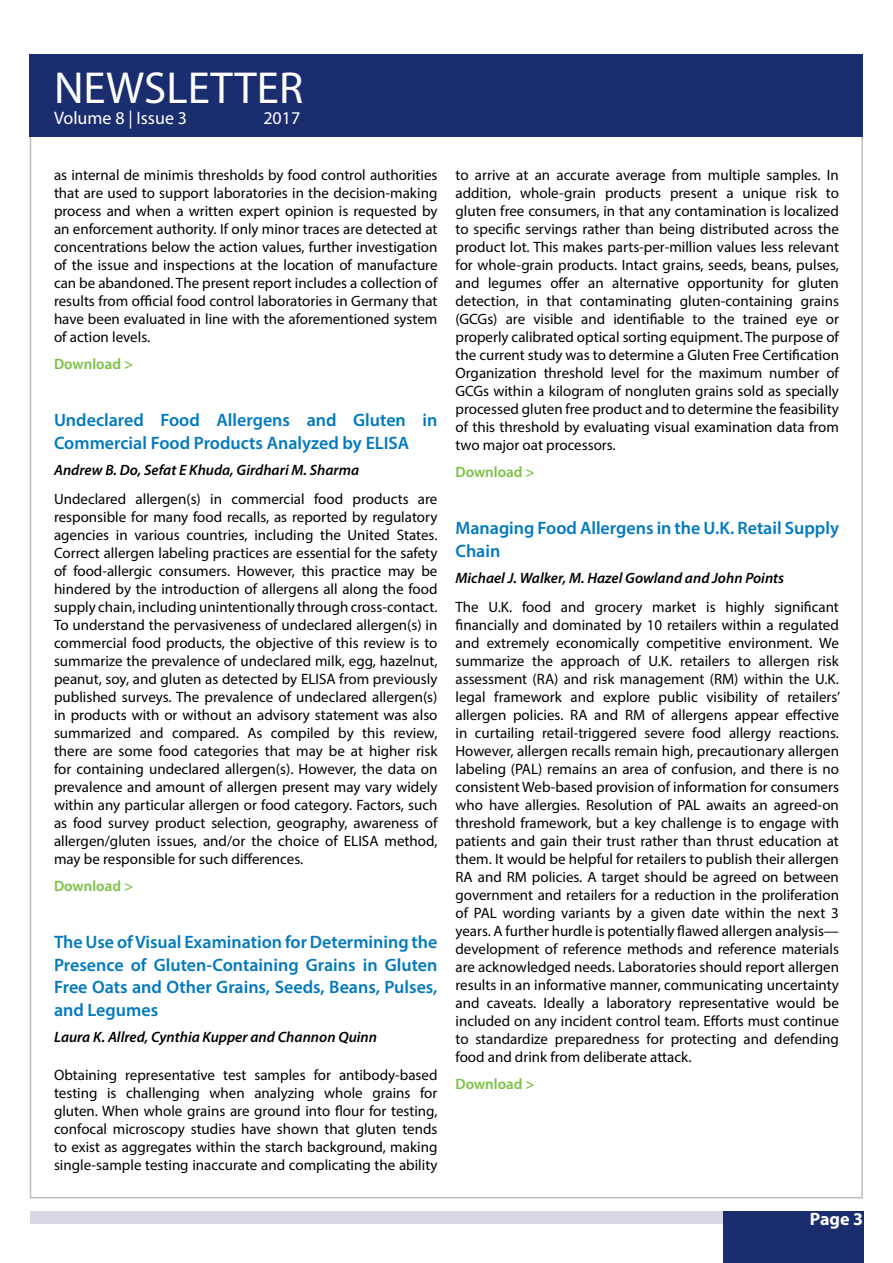
<style>
.page{position:relative;width:893px;height:1263px;background:#fff}
.page>*{position:absolute;margin:0;border:0;box-sizing:border-box;transform-origin:0 0}
.t1{font:45px "Myriad Pro";color:#fff}
.t2{font:600 18px/22.5px "Myriad Pro";color:#0079c1}
.t3{font:18px "Myriad Pro";color:#fff}
.t4{font:700 18px "Myriad Pro";color:#fff}
.t5{font:15px/18px "Myriad Pro";color:#000;text-align:justify}
.t6{font:italic 600 15px "Myriad Pro";color:#000}
.t7{font:600 15px "Myriad Pro";color:#7ac143}
</style>
<div class="page">
<div style="left:30px;top:1211px;width:693px;height:13px;background:#d9d9e6"></div>
<div style="left:723px;top:1211px;width:140px;height:52px;background:#1a2d6f"></div>
<div style="left:30px;top:54px;width:833px;height:82px;background:#1a2d6f"></div>
<h1 class="t1" style="left:54px;top:60px;width:251px">NEWSLETTER</h1>
<p class="t3" style="left:54px;top:107px;width:135px">Volume 8 | Issue 3</p>
<p class="t3" style="left:263px;top:107px;width:38px">2017</p>
<p class="t5" style="left:54px;top:166px;width:385px">as internal de minimis thresholds by food control authorities that are used to support laboratories in the decision-making process and when a written expert opinion is requested by an enforcement authority. If only minor traces are detected at concentrations below the action values, further investigation of the issue and inspections at the location of manufacture can be abandoned. The present report includes a collection of results from official food control laboratories in Germany that have been evaluated in line with the aforementioned system of action levels.</p>
<p class="t7" style="left:54px;top:354px;width:81px">Download &gt;</p>
<p class="t2" style="left:54px;top:408px;width:385px">Undeclared Food Allergens and Gluten in<br>Commercial Food Products Analyzed by ELISA</p>
<p class="t6" style="left:54px;top:460px;width:307px">Andrew B. Do, Sefat E Khuda, Girdhari M. Sharma</p>
<p class="t5" style="left:54px;top:490px;width:385px">Undeclared allergen(s) in commercial food products are responsible for many food recalls, as reported by regulatory agencies in various countries, including the United States.<br>Correct allergen labeling practices are essential for the safety of food-allergic consumers. However, this practice may be hindered by the introduction of allergens all along the food supply chain, including unintentionally through cross-contact.<br>To understand the pervasiveness of undeclared allergen(s) in commercial food products, the objective of this review is to summarize the prevalence of undeclared milk, egg, hazelnut, peanut, soy, and gluten as detected by ELISA from previously published surveys. The prevalence of undeclared allergen(s) in products with or without an advisory statement was also summarized and compared. As compiled by this review, there are some food categories that may be at higher risk for containing undeclared allergen(s). However, the data on prevalence and amount of allergen present may vary widely within any particular allergen or food category. Factors, such as food survey product selection, geography, awareness of allergen/gluten issues, and/or the choice of ELISA method, may be responsible for such differences.</p>
<p class="t7" style="left:54px;top:876px;width:81px">Download &gt;</p>
<p class="t2" style="left:54px;top:930px;width:385px;text-align:justify">The Use of Visual Examination for Determining the Presence of Gluten-Containing Grains in Gluten Free Oats and Other Grains, Seeds, Beans, Pulses, and Legumes</p>
<p class="t6" style="left:54px;top:1027px;width:325px">Laura K. Allred, Cynthia Kupper and Channon Quinn</p>
<p class="t5" style="left:54px;top:1066px;width:385px">Obtaining representative test samples for antibody-based testing is challenging when analyzing whole grains for gluten. When whole grains are ground into flour for testing, confocal microscopy studies have shown that gluten tends to exist as aggregates within the starch background, making single-sample testing inaccurate and complicating the ability</p>
<p class="t5" style="left:455px;top:166px;width:385px">to arrive at an accurate average from multiple samples. In addition, whole-grain products present a unique risk to gluten free consumers, in that any contamination is localized to specific servings rather than being distributed across the product lot. This makes parts-per-million values less relevant for whole-grain products. Intact grains, seeds, beans, pulses, and legumes offer an alternative opportunity for gluten detection, in that contaminating gluten-containing grains (GCGs) are visible and identifiable to the trained eye or properly calibrated optical sorting equipment. The purpose of the current study was to determine a Gluten Free Certification Organization threshold level for the maximum number of GCGs within a kilogram of nongluten grains sold as specially processed gluten free product and to determine the feasibility of this threshold by evaluating visual examination data from two major oat processors.</p>
<p class="t7" style="left:455px;top:462px;width:81px">Download &gt;</p>
<p class="t2" style="left:455px;top:516px;width:385px">Managing Food Allergens in the U.K. Retail Supply<br>Chain</p>
<p class="t6" style="left:455px;top:568px;width:330px">Michael J. Walker, M. Hazel Gowland and John Points</p>
<p class="t5" style="left:455px;top:598px;width:386px">The U.K. food and grocery market is highly significant financially and dominated by 10 retailers within a regulated and extremely economically competitive environment. We summarize the approach of U.K. retailers to allergen risk assessment (RA) and risk management (RM) within the U.K. legal framework and explore public visibility of retailers’ allergen policies. RA and RM of allergens appear effective in curtailing retail-triggered severe food allergy reactions.<br>However, allergen recalls remain high, precautionary allergen labeling (PAL) remains an area of confusion, and there is no consistent Web-based provision of information for consumers who have allergies. Resolution of PAL awaits an agreed-on threshold framework, but a key challenge is to engage with patients and gain their trust rather than thrust education at them. It would be helpful for retailers to publish their allergen RA and RM policies. A target should be agreed on between government and retailers for a reduction in the proliferation of PAL wording variants by a given date within the next 3 years. A further hurdle is potentially flawed allergen analysis— development of reference methods and reference materials are acknowledged needs. Laboratories should report allergen results in an informative manner, communicating uncertainty and caveats. Ideally a laboratory representative would be included on any incident control team. Efforts must continue to standardize preparedness for protecting and defending food and drink from deliberate attack.</p>
<p class="t7" style="left:455px;top:1074px;width:81px">Download &gt;</p>
<p class="t4" style="left:810px;top:1207px;width:55px">Page 3</p>
</div>
